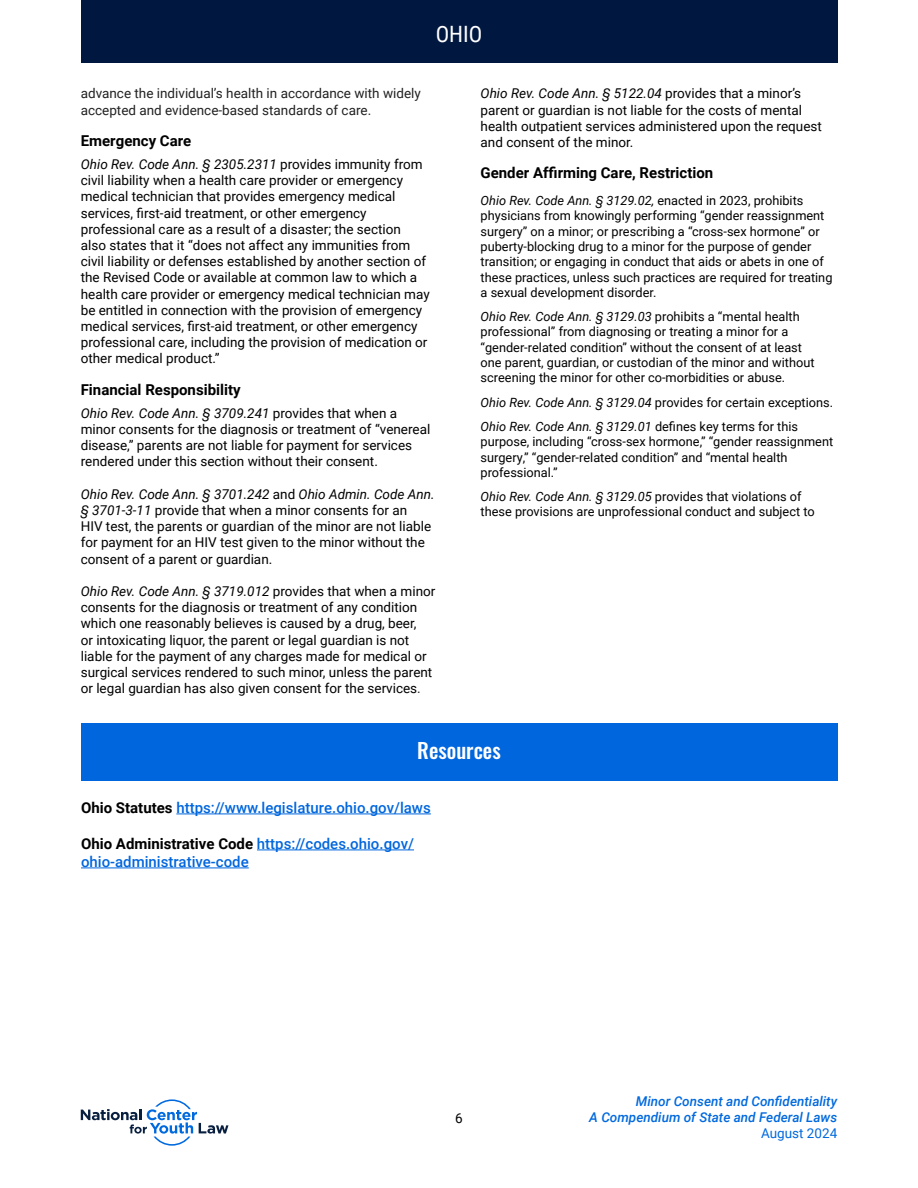
<style>
.page{position:relative;width:918px;height:1188px;background:#fff}
.page>*{position:absolute;margin:0;border:0;box-sizing:border-box;transform-origin:0 0}
.t1{font:22.5px "Roboto Condensed";color:#fff}
.t2{font:500 21px "Oswald";color:#fff}
.t3{font:500 15px/18px "Roboto";color:#0066de}
.t4{font:700 15px "Roboto";color:#000}
.t5{font:13.5px/16.2px "Roboto";color:#000}
.t6{font:13.5px/16.2px "Roboto";color:#212121}
.t7{font:italic 500 13.5px/16.2px "Roboto";color:#0069de;text-align:right}
.t8{font:13.5px "Roboto";color:#0069de}
.t9{font:12.75px/15.3px "Roboto";color:#000}
.s1{font-style:italic}
.s2{color:#212121}
.s3{font-weight:700;color:#000}
</style>
<div class="page">
<svg style="left:81px;top:1099px;width:147px;height:47px"></svg>
<div style="left:81px;top:0;width:756px;height:62px;background:#001740"></div>
<div style="left:81px;top:723px;width:756px;height:57px;background:#0066de"></div>
<hr style="left:176px;top:814px;width:255px;height:1px;background:#0066de">
<hr style="left:257px;top:850px;width:157px;height:1px;background:#0066de">
<hr style="left:81px;top:868px;width:168px;height:1px;background:#0066de">
<h1 class="t1" style="left:436px;top:18px;width:48px">OHIO</h1>
<p class="t6" style="left:81px;top:85px;width:342px">advance the individual’s health in accordance with widely accepted and evidence-based standards of care.</p>
<p class="t4" style="left:81px;top:130px;width:112px">Emergency Care</p>
<p class="t5" style="left:81px;top:156px;width:351px"><span class="s1">Ohio Rev. Code Ann. § 2305.2311</span> provides immunity from civil liability when a health care provider or emergency medical technician that provides emergency medical services, first-aid treatment, or other emergency professional care as a result of a disaster; the section<br>also states that it “does not affect any immunities from civil liability or defenses established by another section of the Revised Code or available at common law to which a health care provider or emergency medical technician may be entitled in connection with the provision of emergency medical services, first-aid treatment, or other emergency professional care, including the provision of medication or other medical product.”</p>
<p class="t4" style="left:81px;top:379px;width:161px">Financial Responsibility</p>
<p class="t5" style="left:81px;top:404px;width:351px"><span class="s1">Ohio Rev. Code Ann. § 3709.241</span> provides that when a minor consents for the diagnosis or treatment of “venereal disease,” parents are not liable for payment for services rendered under this section without their consent.</p>
<p class="t5" style="left:81px;top:485px;width:355px"><span class="s1">Ohio Rev. Code Ann. § 3701.242</span> and <span class="s1">Ohio Admin. Code Ann. § 3701-3-11</span> provide that when a minor consents for an<br>HIV test, the parents or guardian of the minor are not liable for payment for an HIV test given to the minor without the consent of a parent or guardian.</p>
<p class="t5" style="left:81px;top:583px;width:356px"><span class="s1">Ohio Rev. Code Ann. § 3719.012</span> provides that when a minor consents for the diagnosis or treatment of any condition which one reasonably believes is caused by a drug, beer,<br>or intoxicating liquor, the parent or legal guardian is not liable for the payment of any charges made for medical or surgical services rendered to such minor, unless the parent or legal guardian has also given consent for the services<span class="s2">.</span></p>
<p class="t5" style="left:481px;top:85px;width:343px"><span class="s1">Ohio Rev. Code Ann. § 5122.04</span> provides that a minor’s parent or guardian is not liable for the costs of mental health outpatient services administered upon the request and consent of the minor.</p>
<p class="t4" style="left:481px;top:163px;width:234px">Gender Affirming Care, Restriction</p>
<p class="t9" style="left:481px;top:192px;width:353px"><span class="s1">Ohio Rev. Code Ann. § 3129.02,</span> enacted in 2023, prohibits physicians from knowingly performing “gender reassignment surgery” on a minor; or prescribing a “cross-sex hormone” or puberty-blocking drug to a minor for the purpose of gender transition; or engaging in conduct that aids or abets in one of these practices, unless such practices are required for treating a sexual development disorder.</p>
<p class="t9" style="left:481px;top:308px;width:336px"><span class="s1">Ohio Rev. Code Ann. § 3129.03</span> prohibits a “mental health professional” from diagnosing or treating a minor for a “gender-related condition” without the consent of at least one parent, guardian, or custodian of the minor and without screening the minor for other co-morbidities or abuse.</p>
<p class="t9" style="left:481px;top:389px;width:354px;line-height:24.3px"><span class="s1">Ohio Rev. Code Ann. § 3129.04</span> provides for certain exceptions.<br><span class="s1">Ohio Rev. Code Ann. § 3129.01</span> defines key terms for this</p>
<p class="t9" style="left:481px;top:434px;width:354px">purpose, including “cross-sex hormone,” “gender reassignment surgery,” “gender-related condition” and “mental health professional.”</p>
<p class="t9" style="left:481px;top:488px;width:336px"><span class="s1">Ohio Rev. Code Ann. § 3129.05</span> provides that violations of these provisions are unprofessional conduct and subject to</p>
<h2 class="t2" style="left:417px;top:739px;width:85px">Resources</h2>
<p class="t3" style="left:81px;top:798px;width:351px"><span class="s3">Ohio Statutes</span> https://www.legislature.ohio.gov/laws</p>
<p class="t3" style="left:81px;top:834px;width:335px"><span class="s3">Ohio Administrative Code</span> https://codes.ohio.gov/ ohio-administrative-code</p>
<p class="t5" style="left:455px;top:1110px;width:9px">6</p>
<p class="t7" style="left:589px;top:1093px;width:250px">Minor Consent and Confidentiality<br>A Compendium of State and Federal Laws</p>
<p class="t8" style="left:761px;top:1124px;width:78px">August 2024</p>
</div>
